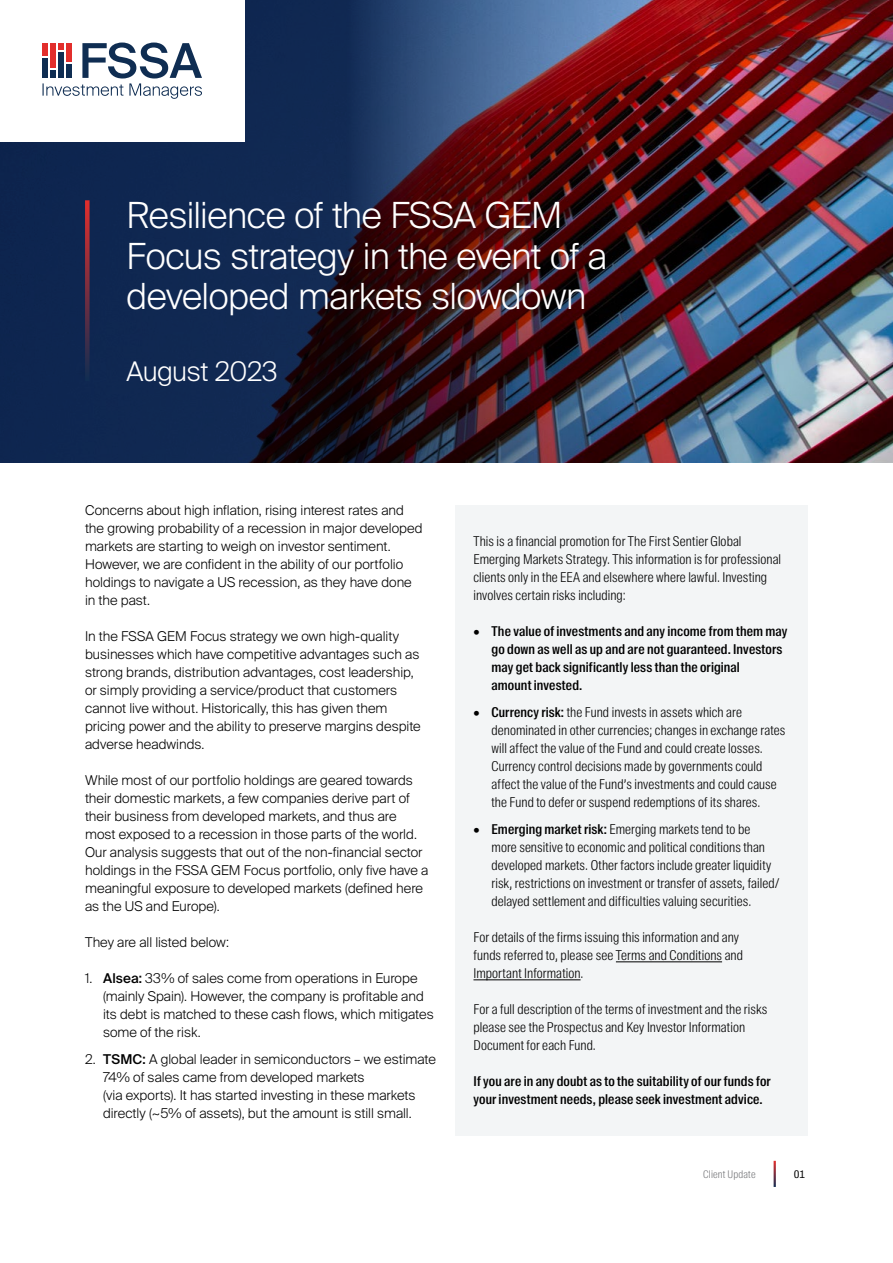
<style>
.page{position:relative;width:893px;height:1263px;background:#fff}
.page>*{position:absolute;margin:0;border:0;box-sizing:border-box;transform-origin:0 0}
.t1{font:300 36px/40.5px "Suisse Intl";letter-spacing:-.015em;color:#fff}
.t2{font:300 27px "Suisse Intl";letter-spacing:-.015em;color:#fff}
.t3{font:300 13.5px/18px "Suisse Intl";letter-spacing:.005em;color:#000}
.t4{font:300 13.5px/18px "Suisse Intl Cond";letter-spacing:.01em;color:#000}
.t5{font:500 13.5px/18px "Suisse Intl Cond";letter-spacing:.01em;color:#000}
.t6{font:300 10.5px "Suisse Intl Cond";letter-spacing:.015em;color:#77787b}
.t7{font:10.5px "Suisse Intl Cond";color:#000}
.s1{font-weight:500}
.s2{font-weight:300}
</style>
<div class="page">
<img style="left:808px;top:0;width:85px;height:462px">
<img style="left:0;top:0;width:808px;height:462px">
<div style="left:0;top:0;width:245px;height:141px;background:#fff"></div>
<svg style="left:43px;top:43px;width:159px;height:56px"></svg>
<svg style="left:85px;top:200px;width:5px;height:181px"></svg>
<div style="left:455px;top:505px;width:353px;height:630px;background:#f3f5f6"></div>
<hr style="left:616px;top:961px;width:106px;height:1px;background:#000">
<hr style="left:473px;top:979px;width:108px;height:1px;background:#000">
<h1 class="t1" style="left:127px;top:195px;width:482px">Resilience of the FSSA GEM<br>Focus strategy in the event of a developed markets slowdown</h1>
<h2 class="t2" style="left:127px;top:356px;width:153px">August 2023</h2>
<p class="t3" style="left:85px;top:502px;width:339px">Concerns about high inflation, rising interest rates and the growing probability of a recession in major developed markets are starting to weigh on investor sentiment.<br>However, we are confident in the ability of our portfolio holdings to navigate a US recession, as they have done in the past.</p>
<p class="t3" style="left:85px;top:628px;width:337px">In the FSSA GEM Focus strategy we own high-quality businesses which have competitive advantages such as strong brands, distribution advantages, cost leadership, or simply providing a service/product that customers cannot live without. Historically, this has given them pricing power and the ability to preserve margins despite adverse headwinds.</p>
<p class="t3" style="left:85px;top:772px;width:345px">While most of our portfolio holdings are geared towards their domestic markets, a few companies derive part of their business from developed markets, and thus are most exposed to a recession in those parts of the world.<br>Our analysis suggests that out of the non-financial sector holdings in the FSSA GEM Focus portfolio, only five have a meaningful exposure to developed markets (defined here as the US and Europe).</p>
<p class="t3" style="left:85px;top:934px;width:146px">They are all listed below:</p>
<p class="t3" style="left:103px;top:970px;width:332px;text-indent:-18px">1. <span class="s1">Alsea:</span> 33% of sales come from operations in Europe (mainly Spain). However, the company is profitable and its debt is matched to these cash flows, which mitigates some of the risk.</p>
<p class="t3" style="left:103px;top:1051px;width:334px;text-indent:-18px">2. <span class="s1">TSMC:</span> A global leader in semiconductors – we estimate 74% of sales came from developed markets<br>(via exports). It has started investing in these markets directly (~5% of assets), but the amount is still small.</p>
<p class="t4" style="left:473px;top:533px;width:309px">This is a financial promotion for The First Sentier Global Emerging Markets Strategy. This information is for professional clients only in the EEA and elsewhere where lawful. Investing involves certain risks including:</p>
<p class="t5" style="left:491px;top:623px;width:297px;text-indent:-18px"><span class="s2">•</span> The value of investments and any income from them may go down as well as up and are not guaranteed. Investors may get back significantly less than the original<br>amount invested.</p>
<p class="t4" style="left:491px;top:704px;width:295px;text-indent:-18px">• <span class="s1">Currency risk:</span> the Fund invests in assets which are denominated in other currencies; changes in exchange rates will affect the value of the Fund and could create losses.<br>Currency control decisions made by governments could affect the value of the Fund’s investments and could cause the Fund to defer or suspend redemptions of its shares.</p>
<p class="t4" style="left:491px;top:821px;width:289px;text-indent:-18px">• <span class="s1">Emerging market risk:</span> Emerging markets tend to be<br>more sensitive to economic and political conditions than developed markets. Other factors include greater liquidity risk, restrictions on investment or transfer of assets, failed/ delayed settlement and difficulties valuing securities.</p>
<p class="t4" style="left:473px;top:929px;width:271px">For details of the firms issuing this information and any funds referred to, please see Terms and Conditions and<br>Important Information.</p>
<p class="t4" style="left:473px;top:1001px;width:295px">For a full description of the terms of investment and the risks please see the Prospectus and Key Investor Information<br>Document for each Fund.</p>
<p class="t5" style="left:473px;top:1073px;width:299px">If you are in any doubt as to the suitability of our funds for your investment needs, please seek investment advice.</p>
<p class="t6" style="left:703px;top:1168px;width:54px">Client Update</p>
<p class="t7" style="left:794px;top:1168px;width:13px">01</p>
</div>
